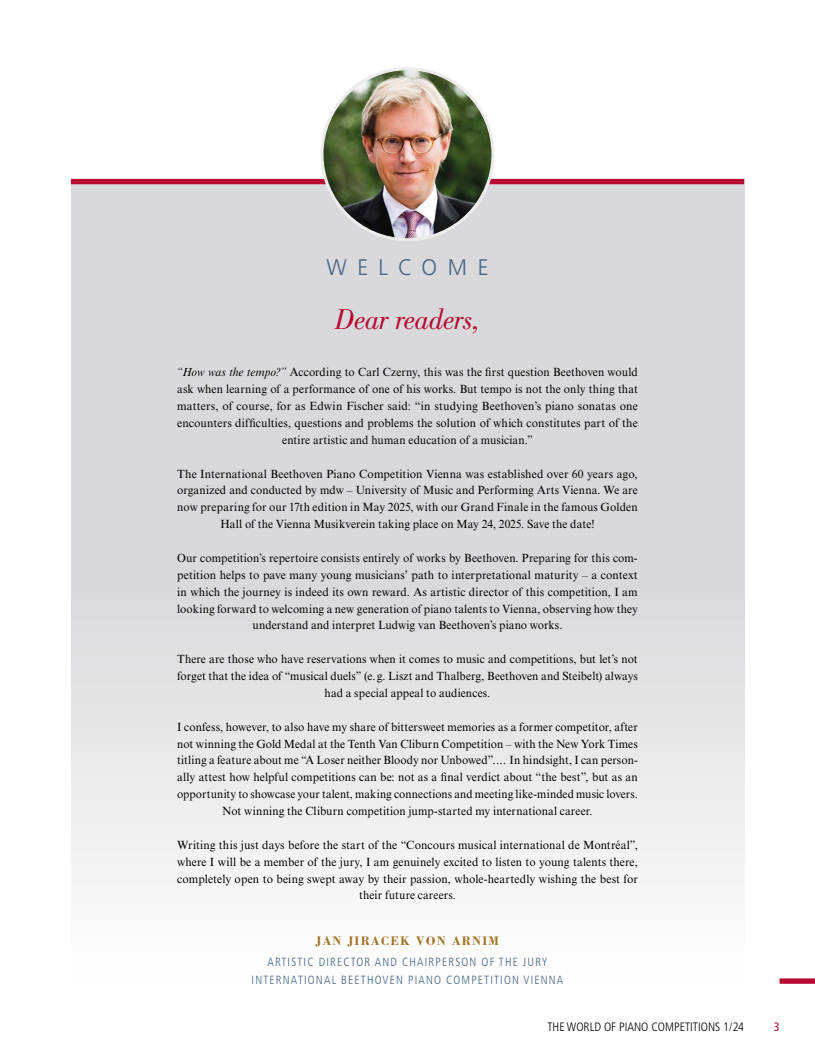
<style>
.page{position:relative;width:815px;height:1063px;background:#fff}
.page>*{position:absolute;margin:0;border:0;box-sizing:border-box;transform-origin:0 0}
.t1{font:italic 30px "Bodoni Std";letter-spacing:-.025em;color:#b70931}
.t2{font:300 22.5px "Frutiger LT Std";letter-spacing:.485em;color:#456383;scale:.96 1}
.t3{font:700 12.75px "Bodoni Std";letter-spacing:.1em;color:#a07626}
.t4{font:300 condensed 12.12px "Frutiger LT Std";color:#000}
.t5{font:condensed 12.12px "Frutiger LT Std";color:#b70931}
.t6{font:11.88px/16.9px "Times New Roman MT Std";letter-spacing:.01em;color:#000;text-align:center;scale:.96 1}
.t7{font:11.88px/16.9px "Times New Roman MT Std";letter-spacing:.01em;color:#000;text-align:center}
.t8{font:300 condensed 11.88px/17.5px "Frutiger LT Std";letter-spacing:.1em;color:#456383;text-align:center}
.s1{font-style:italic}
</style>
<div class="page">
<div style="left:71px;top:179px;width:673px;height:805px;background:linear-gradient(to bottom,#cfcfd2,#f5f5f6)"></div>
<div style="left:71px;top:179px;width:673px;height:5px;background:#b70931"></div>
<img style="left:322px;top:71px;width:171px;height:169px">
<div style="left:780px;top:978px;width:35px;height:6px;background:#b70931"></div>
<h2 class="t2" style="left:326px;top:255px;width:171px">WELCOME</h2>
<h1 class="t1" style="left:335px;top:303px;width:147px">Dear readers,</h1>
<p class="t6" style="left:177px;top:364px;width:481px"><span class="s1">“How was the tempo?”</span> According to Carl Czerny, this was the first question Beethoven would ask when learning of a performance of one of his works. But tempo is not the only thing that matters, of course, for as Edwin Fischer said: “in studying Beethoven’s piano sonatas one encounters difficulties, questions and problems the solution of which constitutes part of the entire artistic and human education of a musician.”</p>
<p class="t7" style="left:177px;top:465px;width:462px">The International Beethoven Piano Competition Vienna was established over 60 years ago, organized and conducted by mdw – University of Music and Performing Arts Vienna. We are now preparing for our 17th edition in May 2025, with our Grand Finale in the famous Golden Hall of the Vienna Musikverein taking place on May 24, 2025. Save the date!</p>
<p class="t6" style="left:177px;top:549px;width:481px">Our competition’s repertoire consists entirely of works by Beethoven. Preparing for this com&shy;petition helps to pave many young musicians’ path to interpretational maturity – a context in which the journey is indeed its own reward. As artistic director of this competition, I am looking forward to welcoming a new generation of piano talents to Vienna, observing how they understand and interpret Ludwig van Beethoven’s piano works.</p>
<p class="t6" style="left:177px;top:651px;width:481px">There are those who have reservations when it comes to music and competitions, but let’s not forget that the idea of “musical duels” (e.g. Liszt and Thalberg, Beethoven and Steibelt) always had a special appeal to audiences.</p>
<p class="t6" style="left:177px;top:718px;width:481px">I confess, however, to also have my share of bittersweet memories as a former competitor, after not winning the Gold Medal at the Tenth Van Cliburn Competition – with the New York Times titling a feature about me “A Loser neither Bloody nor Unbowed”.... In hindsight, I can person&shy;ally attest how helpful competitions can be: not as a final verdict about “the best”, but as an opportunity to showcase your talent, making connections and meeting like-minded music lovers.<br>Not winning the Cliburn competition jump-started my international career.</p>
<p class="t7" style="left:177px;top:836px;width:462px">Writing this just days before the start of the “Concours musical international de Montréal”, where I will be a member of the jury, I am genuinely excited to listen to young talents there, completely open to being swept away by their passion, whole-heartedly wishing the best for their future careers.</p>
<p class="t3" style="left:316px;top:933px;width:185px">JAN JIRACEK VON ARNIM</p>
<p class="t8" style="left:252px;top:954px;width:313px">ARTISTIC DIRECTOR AND CHAIRPERSON OF THE JURY<br>INTERNATIONAL BEETHOVEN PIANO COMPETITION VIENNA</p>
<p class="t4" style="left:547px;top:1019px;width:198px">THE WORLD OF PIANO COMPETITIONS 1/24</p>
<p class="t5" style="left:774px;top:1019px;width:7px">3</p>
</div>
